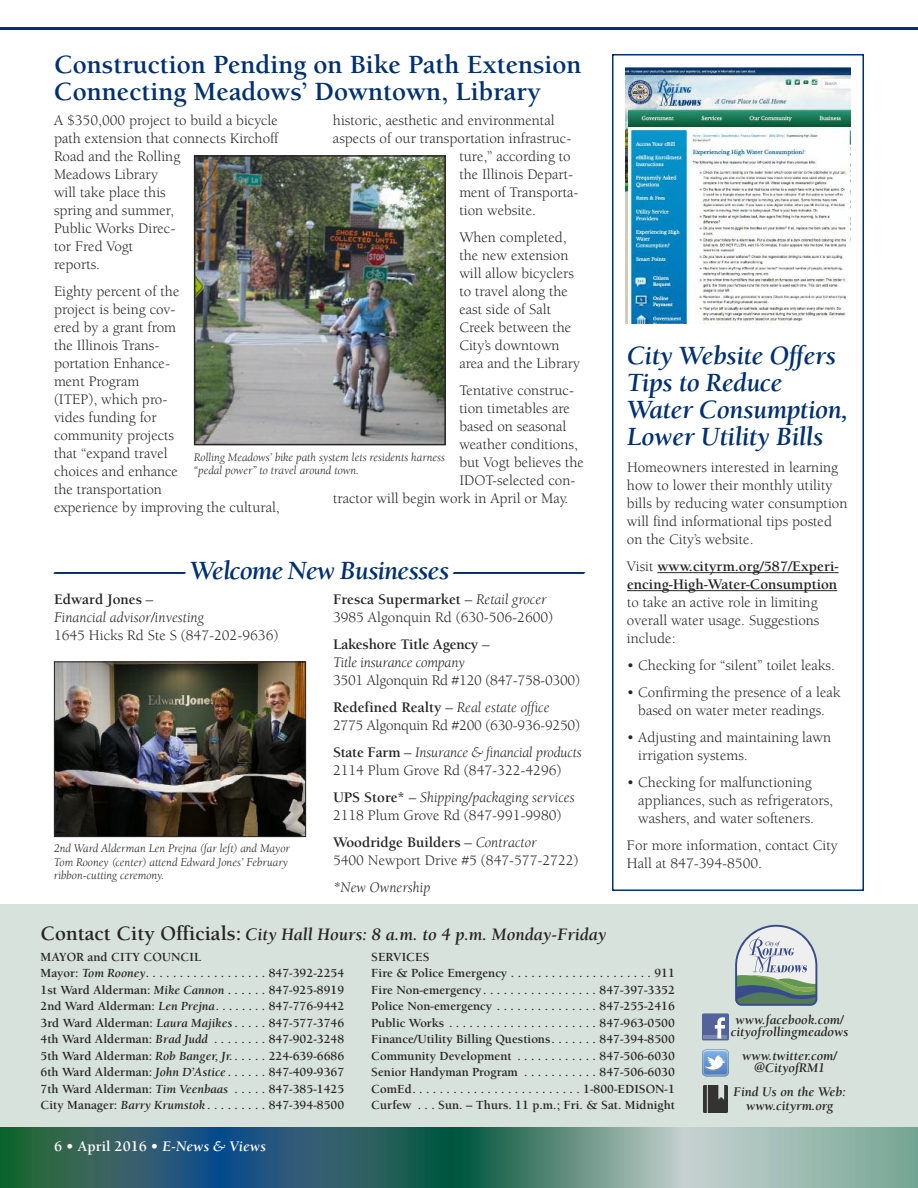
<style>
.page{position:relative;width:918px;height:1188px;background:#fff}
.page>*{position:absolute;margin:0;border:0;box-sizing:border-box;transform-origin:0 0}
.t1{font:700 27px/27px "Berkeley";color:#003070}
.t2{font:italic 700 27px/27px "Berkeley";letter-spacing:-.015em;color:#003070}
.t3{font:italic 700 27px "Berkeley";letter-spacing:-.035em;color:#003070}
.t4{font:italic 700 18px "Berkeley";color:#272627}
.t5{font:15px/18px "Berkeley";color:#272627}
.t6{font:italic 15px/18px "Berkeley";color:#272627}
.t7{font:700 15px/18px "Berkeley";color:#272627}
.t8{font:700 15px "Berkeley";color:#fff}
.t9{font:italic 700 13.5px/12px "Berkeley";color:#272627;text-align:center}
.t10{font:700 12.75px/16.5px "Berkeley";color:#272627}
.t11{font:italic 12px/13.5px "Berkeley";color:#272627}
.s1{font-weight:700;font-style:normal}
.s2{font-style:normal}
.s3{font-weight:700}
.s4{font-style:italic}
.s5{font-style:normal;font-size:21px}
.s6{font-weight:400}
</style>
<div class="page">
<div style="left:0;top:904px;width:918px;height:244px;background:#d8e2dc"></div>
<div style="left:702px;top:1013px;width:27px;height:27px;background:#51639a;border-radius:2px"></div>
<hr style="left:704px;top:1035px;width:23px;height:4px;background:#7a88b3">
<svg style="left:715px;top:1017px;width:10px;height:22px"></svg>
<svg style="left:702px;top:1049px;width:27px;height:27px"></svg>
<img style="left:704px;top:1085px;width:23px;height:27px">
<svg style="left:735px;top:925px;width:82px;height:81px;background:#a5b4b4"></svg>
<hr style="left:0;top:27px;width:918px;height:3px;background:#003070">
<img style="left:0;top:1127px;width:918px;height:61px">
<div style="left:612px;top:54px;width:252px;height:837px;border:2px solid #003070"></div>
<hr style="left:657px;top:572px;width:177px;height:1px;background:#272627">
<hr style="left:627px;top:590px;width:210px;height:1px;background:#272627">
<img style="left:626px;top:68px;width:224px;height:256px">
<img style="left:56px;top:664px;width:248px;height:171px">
<div style="left:54px;top:662px;width:252px;height:175px;border:1px solid #272627"></div>
<img style="left:197px;top:158px;width:246px;height:284px">
<div style="left:194px;top:155px;width:252px;height:290px;border:2px solid #272627"></div>
<h1 class="t1" style="left:54px;top:53px;width:529px">Construction Pending on Bike Path Extension<br>Connecting Meadows’ Downtown, Library</h1>
<p class="t5" style="left:54px;top:113px;width:226px">A $350,000 project to build a bicycle path extension that connects Kirchoff<br>Road and the Rolling<br>Meadows Library<br>will take place this<br>spring and summer,<br>Public Works Direc-<br>tor Fred Vogt<br>reports.</p>
<p class="t5" style="left:54px;top:284px;width:227px">Eighty percent of the<br>project is being cov-<br>ered by a grant from<br>the Illinois Trans-<br>portation Enhance-<br>ment Program<br>(ITEP), which pro-<br>vides funding for<br>community projects<br>that “expand travel<br>choices and enhance<br>the transportation<br>experience by improving the cultural,</p>
<p class="t5" style="left:333px;top:113px;width:223px">historic, aesthetic and environmental</p>
<p class="t5" style="left:333px;top:131px;width:240px">aspects of our transportation infrastruc-</p>
<p class="t5" style="left:459px;top:149px;width:113px">ture,” according to</p>
<p class="t5" style="left:459px;top:167px;width:115px">the Illinois Depart-</p>
<p class="t5" style="left:459px;top:185px;width:121px">ment of Transporta-</p>
<p class="t5" style="left:459px;top:203px;width:78px">tion website.</p>
<p class="t5" style="left:459px;top:230px;width:122px">When completed, the new extension will allow bicyclers to travel along the east side of Salt<br>Creek between the<br>City’s downtown area and the Library</p>
<p class="t5" style="left:459px;top:383px;width:116px">Tentative construc-</p>
<p class="t5" style="left:459px;top:401px;width:112px">tion timetables are</p>
<p class="t5" style="left:459px;top:419px;width:109px">based on seasonal</p>
<p class="t5" style="left:459px;top:437px;width:120px">weather conditions,</p>
<p class="t5" style="left:459px;top:455px;width:126px">but Vogt believes the</p>
<p class="t5" style="left:459px;top:473px;width:118px">IDOT-selected con-</p>
<p class="t5" style="left:333px;top:491px;width:237px">tractor will begin work in April or May.</p>
<p class="t11" style="left:194px;top:451px;width:253px">Rolling Meadows’ bike path system lets residents harness “pedal power” to travel around town.</p>
<h1 class="t3" style="left:54px;top:560px;width:532px">————— Welcome New Businesses —————</h1>
<p class="t6" style="left:54px;top:592px;width:151px"><span class="s1">Edward Jones</span> <span class="s2">–<br></span>Financial advisor/investing</p>
<p class="t5" style="left:54px;top:628px;width:226px">1645 Hicks Rd Ste S (847-202-9636)</p>
<p class="t11" style="left:54px;top:843px;width:238px">2nd Ward Alderman Len Prejna (far left) and Mayor<br>Tom Rooney (center) attend Edward Jones’ February ribbon-cutting ceremony.</p>
<p class="t5" style="left:333px;top:592px;width:222px"><span class="s3">Fresca Supermarket</span> – <span class="s4">Retail grocer<br></span>3985 Algonquin Rd (630-506-2600)</p>
<p class="t6" style="left:333px;top:637px;width:158px"><span class="s1">Lakeshore Title Agency</span> <span class="s2">–<br></span>Title insurance company</p>
<p class="t5" style="left:333px;top:668px;width:249px;line-height:27px">3501 Algonquin Rd #120 (847-758-0300)<br><span class="s3">Redefined Realty</span> – <span class="s4">Real estate office</span></p>
<p class="t5" style="left:333px;top:713px;width:250px;line-height:27px">2775 Algonquin Rd #200 (630-936-9250)<br><span class="s3">State Farm</span> – <span class="s4">Insurance &amp; financial products</span></p>
<p class="t5" style="left:333px;top:758px;width:243px;line-height:27px">2114 Plum Grove Rd (847-322-4296)<br><span class="s3">UPS Store*</span> – <span class="s4">Shipping/packaging services</span></p>
<p class="t5" style="left:333px;top:803px;width:230px;line-height:27px">2118 Plum Grove Rd (847-991-9980)<br><span class="s3">Woodridge Builders</span> – <span class="s4">Contractor</span></p>
<p class="t5" style="left:333px;top:853px;width:247px">5400 Newport Drive #5 (847-577-2722)</p>
<p class="t6" style="left:333px;top:880px;width:99px">*New Ownership</p>
<p class="t4" style="left:40px;top:927px;width:567px"><span class="s5">Contact City Officials:</span> City Hall Hours: 8 a.m. to 4 p.m. Monday-Friday</p>
<h1 class="t2" style="left:627px;top:344px;width:223px">City Website Offers<br>Tips to Reduce<br>Water Consumption,<br>Lower Utility Bills</h1>
<p class="t5" style="left:627px;top:460px;width:222px">Homeowners interested in learning how to lower their monthly utility bills by reducing water consumption will find informational tips posted on the City’s website.</p>
<p class="t7" style="left:627px;top:559px;width:213px"><span class="s6">Visit</span> www.cityrm.org/587/Experi&shy;encing-High-Water-Consumption</p>
<p class="t5" style="left:627px;top:595px;width:194px">to take an active role in limiting overall water usage. Suggestions include:</p>
<p class="t5" style="left:627px;top:658px;width:209px">• Checking for “silent” toilet leaks.</p>
<p class="t5" style="left:627px;top:685px;width:215px;text-align:center">• Confirming the presence of a leak based on water meter readings.</p>
<p class="t5" style="left:638px;top:730px;width:194px;text-indent:-11px">• Adjusting and maintaining lawn irrigation systems.</p>
<p class="t5" style="left:638px;top:775px;width:196px;text-indent:-11px">• Checking for malfunctioning appliances, such as refrigerators, washers, and water softeners.</p>
<p class="t5" style="left:627px;top:838px;width:212px">For more information, contact City<br>Hall at 847-394-8500.</p>
<p class="t10" style="left:40px;top:950px;width:305px">MAYOR and CITY COUNCIL<br>Mayor: <span class="s4">Tom Rooney</span>. . . . . . . . . . . . . . . . . . 847-392-2254<br>1st Ward Alderman: <span class="s4">Mike Cannon</span> . . . . . . 847-925-8919<br>2nd Ward Alderman: <span class="s4">Len Prejna. . . . . . . .</span> 847-776-9442<br>3rd Ward Alderman: <span class="s4">Laura Majikes</span> . . . . . 847-577-3746<br>4th Ward Alderman: <span class="s4">Brad Judd</span> . . . . . . . . 847-902-3248<br>5th Ward Alderman: <span class="s4">Rob Banger, Jr.</span> . . . . . 224-639-6686<br>6th Ward Alderman: <span class="s4">John D’Astice</span> . . . . . . 847-409-9367<br>7th Ward Alderman: <span class="s4">Tim Veenbaas</span> . . . . . 847-385-1425<br>City Manager: <span class="s4">Barry Krumstok</span> . . . . . . . . . 847-394-8500</p>
<p class="t10" style="left:371px;top:950px;width:305px">SERVICES<br>Fire &amp; Police Emergency . . . . . . . . . . . . . . . . . . . . . 911<br>Fire Non-emergency . . . . . . . . . . . . . . . . . 847-397-3352<br>Police Non-emergency . . . . . . . . . . . . . . . 847-255-2416<br>Public Works . . . . . . . . . . . . . . . . . . . . . . 847-963-0500<br>Finance/Utility Billing Questions. . . . . . . 847-394-8500<br>Community Development . . . . . . . . . . . . 847-506-6030<br>Senior Handyman Program . . . . . . . . . . . 847-506-6030<br>ComEd. . . . . . . . . . . . . . . . . . . . . . . . . 1-800-EDISON-1<br>Curfew . . . Sun. – Thurs. 11 p.m.; Fri. &amp; Sat. Midnight</p>
<p class="t8" style="left:54px;top:1141px;width:213px">6 • April 2016 • <span class="s4">E-News &amp; Views</span></p>
<p class="t9" style="left:731px;top:1015px;width:119px">www.facebook.com/ cityofrollingmeadows</p>
<p class="t9" style="left:742px;top:1051px;width:97px">www.twitter.com/ @CityofRM1</p>
<p class="t9" style="left:734px;top:1086px;width:114px;line-height:13.5px">Find Us on the Web: www.cityrm.org</p>
</div>
